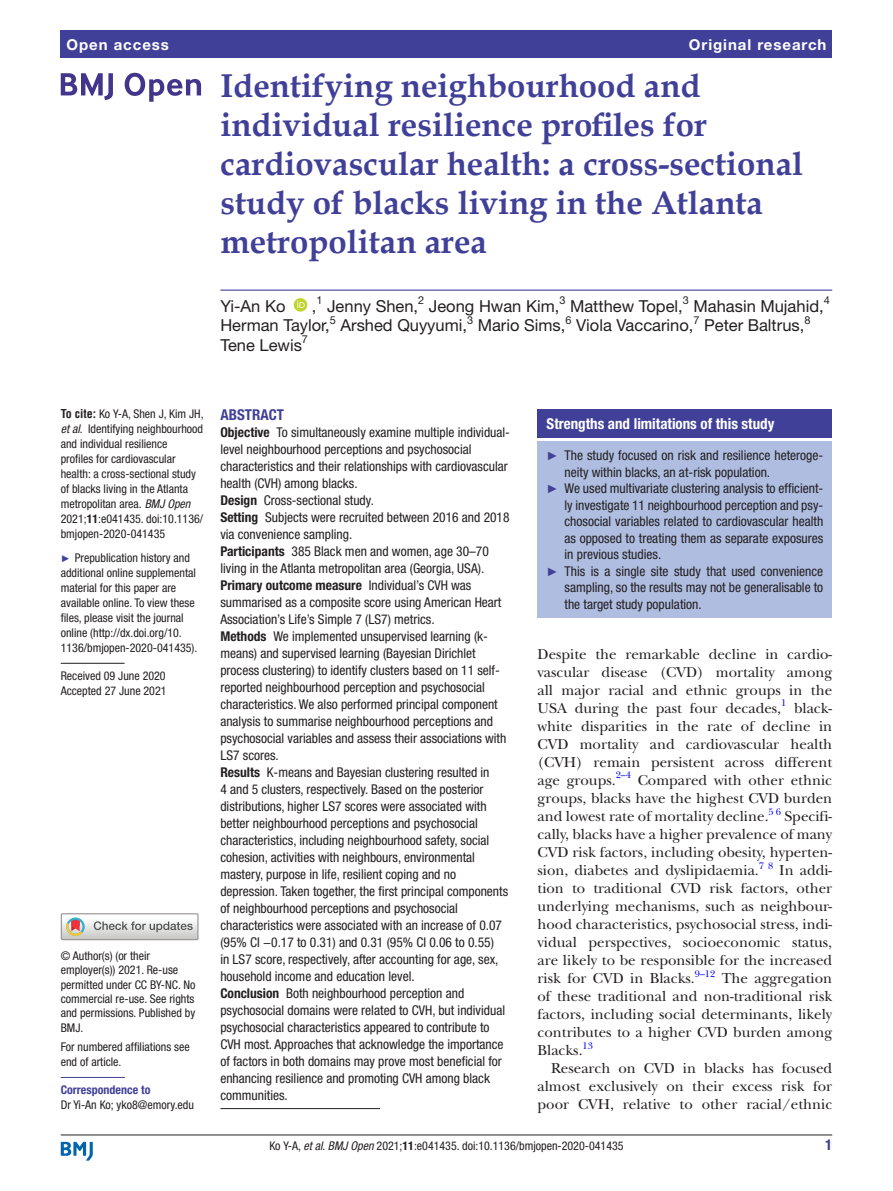
<style>
.page{position:relative;width:893px;height:1191px;background:#fff}
.page>*{position:absolute;margin:0;border:0;box-sizing:border-box;transform-origin:0 0}
.t1{font:700 33px/39px "Book Antiqua";color:#414099}
.t2{font:16.5px "Helvetica Neue LT Std";color:#231f20}
.t3{font:15px/18px "New Baskerville";color:#231f20;text-align:justify}
.t4{font:700 condensed 15px "Helvetica Neue LT Std";color:#fff}
.t5{font:700 15px "Helvetica Neue LT Std";letter-spacing:.065em;color:#fff}
.t6{font:700 condensed 15px "Helvetica Neue LT Std";color:#414099}
.t7{font:condensed 13.5px/17px "Helvetica Neue LT Std";color:#231f20}
.t8{font:condensed 12px/15px "Helvetica Neue LT Std";color:#231f20}
.t9{font:700 condensed 12px "Helvetica Neue LT Std";color:#414099}
.t10{font:10.95px "Helvetica Neue LT Std";color:#231f20}
.t11{font:9.9px "New Baskerville";color:#00f}
.s1{font-family:"Helvetica LT Std";font-weight:700}
.s2{font-style:italic}
.s3{font-weight:700}
.s4{font-family:"Arial";font-stretch:normal;font-size:9.75px;color:#414099}
.s5{font-family:"Arial";font-stretch:normal;font-size:12px;color:#414099}
</style>
<div class="page">
<hr style="left:61px;top:1134px;width:771px;height:1px;background:#231f20">
<svg style="left:61px;top:1141px;width:32px;height:19px"></svg>
<div style="left:61px;top:31px;width:771px;height:27px;background:#414099"></div>
<hr style="left:220px;top:289px;width:612px;height:2px;background:#414099">
<svg style="left:294px;top:298px;width:13px;height:14px"></svg>
<hr style="left:61px;top:663px;width:64px;height:1px;background:#231f20">
<hr style="left:61px;top:1077px;width:64px;height:1px;background:#414099">
<svg style="left:61px;top:73px;width:52px;height:27px"></svg>
<svg style="left:125px;top:73px;width:76px;height:29px"></svg>
<div style="left:61px;top:913px;width:138px;height:27px;border:1px solid #969090"></div>
<svg style="left:61px;top:913px;width:137px;height:26px"></svg>
<hr style="left:220px;top:1108px;width:160px;height:1px;background:#231f20">
<div style="left:538px;top:409px;width:294px;height:29px;background:#414099"></div>
<div style="left:538px;top:442px;width:294px;height:176px;background:#afbde1"></div>
<p class="t5" style="left:66px;top:35px;width:104px">Open access</p>
<p class="t5" style="left:689px;top:35px;width:139px">Original research</p>
<h1 class="t1" style="left:220px;top:66px;width:584px">Identifying neighbourhood and individual resilience profiles for cardiovascular health: a cross-sectional study of blacks living in the Atlanta metropolitan area</h1>
<p class="t2" style="left:220px;top:296px;width:67px">Yi-An Ko</p>
<p class="t2" style="left:312px;top:296px;width:6px">,</p>
<p class="t10" style="left:316px;top:294px;width:8px">1</p>
<p class="t2" style="left:327px;top:296px;width:93px">Jenny Shen,</p>
<p class="t10" style="left:418px;top:294px;width:8px">2</p>
<p class="t2" style="left:429px;top:296px;width:132px">Jeong Hwan Kim,</p>
<p class="t10" style="left:559px;top:294px;width:8px">3</p>
<p class="t2" style="left:570px;top:296px;width:114px">Matthew Topel,</p>
<p class="t10" style="left:683px;top:294px;width:8px">3</p>
<p class="t2" style="left:693px;top:296px;width:132px">Mahasin Mujahid,</p>
<p class="t10" style="left:824px;top:294px;width:8px">4</p>
<p class="t2" style="left:220px;top:315px;width:111px">Herman Taylor,</p>
<p class="t10" style="left:330px;top:313px;width:8px">5</p>
<p class="t2" style="left:340px;top:315px;width:128px">Arshed Quyyumi,</p>
<p class="t10" style="left:467px;top:313px;width:8px">3</p>
<p class="t2" style="left:478px;top:315px;width:89px">Mario Sims,</p>
<p class="t10" style="left:565px;top:313px;width:8px">6</p>
<p class="t2" style="left:576px;top:315px;width:119px">Viola Vaccarino,</p>
<p class="t10" style="left:693px;top:313px;width:8px">7</p>
<p class="t2" style="left:704px;top:315px;width:102px">Peter Baltrus,</p>
<p class="t10" style="left:804px;top:313px;width:8px">8</p>
<p class="t2" style="left:220px;top:335px;width:83px">Tene Lewis</p>
<p class="t10" style="left:302px;top:333px;width:8px">7</p>
<p class="t8" style="left:61px;top:406px;width:144px"><span class="s1">To cite:</span> Ko Y-A, Shen J, Kim JH, <span class="s2">et al</span>. Identifying neighbourhood and individual resilience<br>profiles for cardiovascular health: a cross-sectional study of blacks living in the Atlanta metropolitan area. <span class="s2">BMJ Open<br></span>2021;<span class="s3">11</span>:e041435. doi:10.1136/ bmjopen-2020-041435</p>
<p class="t8" style="left:61px;top:550px;width:138px"><span class="s4">►</span> Prepublication history and additional online supplemental material for this paper are available online. To view these files, please visit the journal online (http://dx.doi.org/10.<br>1136/bmjopen-2020-041435).</p>
<p class="t8" style="left:61px;top:668px;width:107px">Received 09 June 2020<br>Accepted 27 June 2021</p>
<p class="t8" style="left:61px;top:948px;width:136px;line-height:14.4px">© Author(s) (or their employer(s)) 2021. Re-use permitted under CC BY-NC. No commercial re-use. See rights and permissions. Published by<br>BMJ.</p>
<p class="t8" style="left:61px;top:1039px;width:130px">For numbered affiliations see end of article.</p>
<p class="t9" style="left:61px;top:1082px;width:91px">Correspondence to</p>
<p class="t8" style="left:61px;top:1097px;width:135px">Dr Yi-An Ko; yko8@emory.edu</p>
<p class="t6" style="left:220px;top:405px;width:65px">ABSTRACT</p>
<p class="t7" style="left:220px;top:423px;width:291px"><span class="s3">Objective</span> To simultaneously examine multiple individual&shy;level neighbourhood perceptions and psychosocial characteristics and their relationships with cardiovascular health (CVH) among blacks.<br><span class="s3">Design</span> Cross-sectional study.<br><span class="s3">Setting</span> Subjects were recruited between 2016 and 2018 via convenience sampling.<br><span class="s3">Participants</span> 385 Black men and women, age 30–70 living in the Atlanta metropolitan area (Georgia, USA).<br><span class="s3">Primary outcome measure</span> Individual’s CVH was summarised as a composite score using American Heart Association’s Life’s Simple 7 (LS7) metrics.<br><span class="s3">Methods</span> We implemented unsupervised learning (k&shy;means) and supervised learning (Bayesian Dirichlet process clustering) to identify clusters based on 11 self&shy;reported neighbourhood perception and psychosocial characteristics. We also performed principal component analysis to summarise neighbourhood perceptions and psychosocial variables and assess their associations with LS7 scores.<br><span class="s3">Results</span> K-means and Bayesian clustering resulted in<br>4 and 5 clusters, respectively. Based on the posterior distributions, higher LS7 scores were associated with better neighbourhood perceptions and psychosocial characteristics, including neighbourhood safety, social cohesion, activities with neighbours, environmental mastery, purpose in life, resilient coping and no depression. Taken together, the first principal components of neighbourhood perceptions and psychosocial characteristics were associated with an increase of 0.07 (95% CI −0.17 to 0.31) and 0.31 (95% CI 0.06 to 0.55)<br>in LS7 score, respectively, after accounting for age, sex, household income and education level.<br><span class="s3">Conclusion</span> Both neighbourhood perception and psychosocial domains were related to CVH, but individual psychosocial characteristics appeared to contribute to CVH most. Approaches that acknowledge the importance of factors in both domains may prove most beneficial for enhancing resilience and promoting CVH among black communities.</p>
<p class="t4" style="left:547px;top:414px;width:229px">Strengths and limitations of this study</p>
<p class="t7" style="left:547px;top:447px;width:278px"><span class="s5">►</span> The study focused on risk and resilience heteroge-</p>
<p class="t7" style="left:565px;top:463px;width:207px">neity within blacks, an at-risk population.</p>
<p class="t7" style="left:547px;top:480px;width:278px"><span class="s5">►</span> We used multivariate clustering analysis to efficient-</p>
<p class="t7" style="left:565px;top:496px;width:260px">ly investigate 11 neighbourhood perception and psy-</p>
<p class="t7" style="left:565px;top:513px;width:260px">chosocial variables related to cardiovascular health</p>
<p class="t7" style="left:565px;top:529px;width:260px">as opposed to treating them as separate exposures</p>
<p class="t7" style="left:565px;top:546px;width:98px">in previous studies.</p>
<p class="t7" style="left:547px;top:562px;width:278px"><span class="s5">►</span> This is a single site study that used convenience</p>
<p class="t7" style="left:565px;top:579px;width:260px">sampling, so the results may not be generalisable to</p>
<p class="t7" style="left:565px;top:595px;width:139px">the target study population.</p>
<p class="t3" style="left:538px;top:645px;width:296px">Despite the remarkable decline in cardio&shy;vascular disease (CVD) mortality among all major racial and ethnic groups in the USA during the past four decades,</p>
<p class="t11" style="left:781px;top:697px;width:7px">1</p>
<p class="t3" style="left:538px;top:699px;width:296px;text-indent:257px">black&shy;white disparities in the rate of decline in CVD mortality and cardiovascular health (CVH) remain persistent across different age groups.</p>
<p class="t11" style="left:616px;top:769px;width:17px">2–4</p>
<p class="t3" style="left:538px;top:771px;width:296px;text-indent:100px">Compared with other ethnic groups, blacks have the highest CVD burden and lowest rate of mortality decline.</p>
<p class="t11" style="left:769px;top:805px;width:14px">5 6</p>
<p class="t3" style="left:538px;top:807px;width:296px;text-indent:247px">Specifi&shy;cally, blacks have a higher prevalence of many CVD risk factors, including obesity, hyperten&shy;sion, diabetes and dyslipidaemia.</p>
<p class="t11" style="left:759px;top:859px;width:16px">7 8</p>
<p class="t3" style="left:538px;top:861px;width:296px;text-indent:242px">In addi&shy;tion to traditional CVD risk factors, other underlying mechanisms, such as neighbour&shy;hood characteristics, psychosocial stress, indi&shy;vidual perspectives, socioeconomic status, are likely to be responsible for the increased risk for CVD in Blacks.</p>
<p class="t11" style="left:695px;top:967px;width:22px">9–12</p>
<p class="t3" style="left:538px;top:969px;width:296px;text-indent:184px">The aggregation of these traditional and non-traditional risk factors, including social determinants, likely contributes to a higher CVD burden among Blacks.<sup>13</sup></p>
<p class="t3" style="left:538px;top:1059px;width:296px;text-indent:14px">Research on CVD in blacks has focused almost exclusively on their excess risk for poor CVH, relative to other racial/ethnic</p>
<p class="t8" style="left:269px;top:1137px;width:356px">Ko Y-A, <span class="s2">et al</span>. <span class="s2">BMJ Open</span> 2021;<span class="s3">11</span>:e041435. doi:10.1136/bmjopen-2020-041435</p>
<p class="t6" style="left:825px;top:1135px;width:9px">1</p>
</div>
